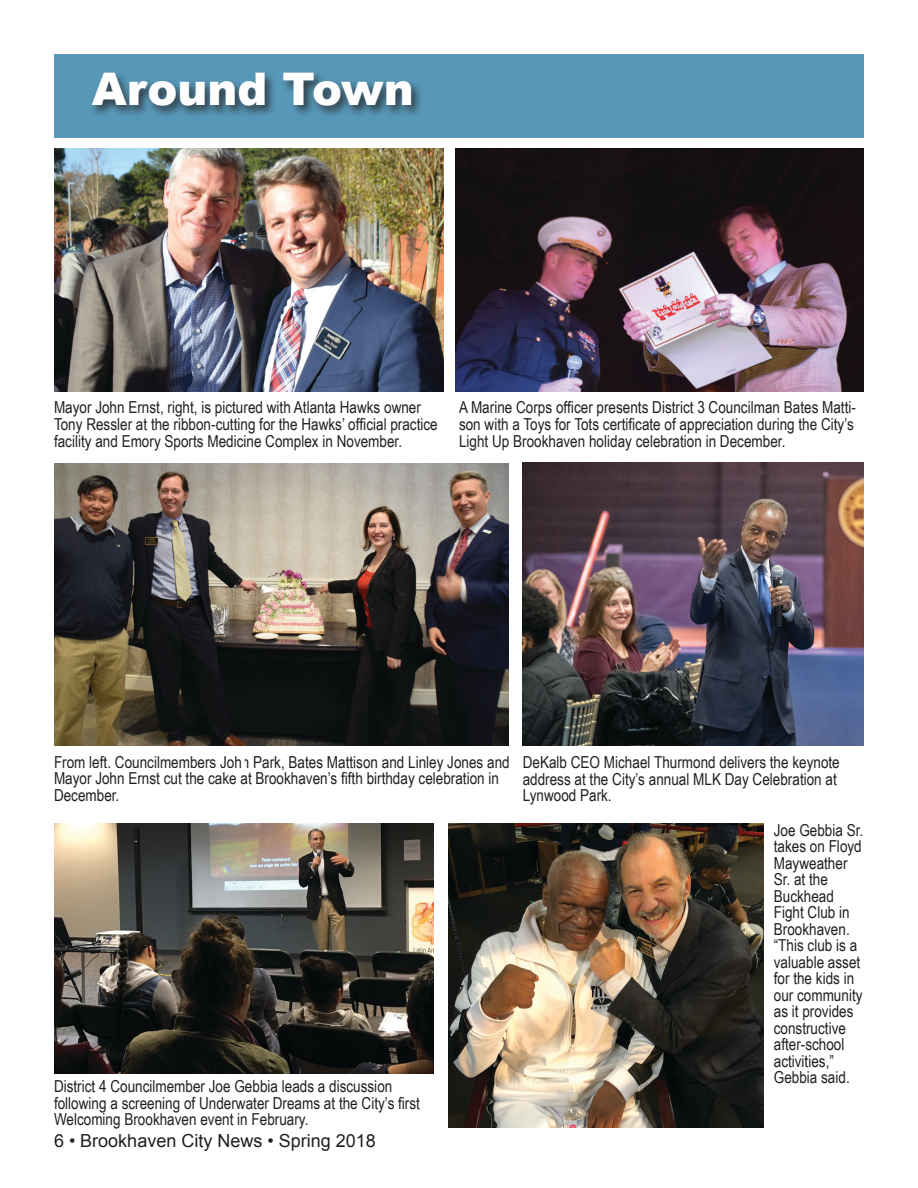
<style>
.page{position:relative;width:918px;height:1188px;background:#fff}
.page>*{position:absolute;margin:0;border:0;box-sizing:border-box;transform-origin:0 0}
.t1{font:900 45px "Arial";color:#fff}
.t2{font:18px "Arial";color:#231f20}
.t3{font:16.5px/16.5px "Arial Narrow";color:#231f20}
</style>
<div class="page">
<div style="left:54px;top:54px;width:810px;height:83px;background:#5797b7"></div>
<div style="left:89px;top:70px;width:335px;height:49px;background:#231f20;opacity:.75"></div>
<img style="left:54px;top:148px;width:389px;height:244px">
<img style="left:54px;top:824px;width:379px;height:250px">
<img style="left:456px;top:148px;width:408px;height:244px">
<img style="left:54px;top:463px;width:455px;height:282px">
<img style="left:523px;top:463px;width:341px;height:282px">
<img style="left:448px;top:824px;width:316px;height:304px">
<p class="t1" style="left:92px;top:56px;width:323px">Around Town</p>
<p class="t3" style="left:54px;top:398px;width:385px;line-height:17.2px">Mayor John Ernst, right, is pictured with Atlanta Hawks owner<br>Tony Ressler at the ribbon-cutting for the Hawks’ official practice facility and Emory Sports Medicine Complex in November.</p>
<p class="t3" style="left:459px;top:398px;width:399px;line-height:17.2px">A Marine Corps officer presents District 3 Councilman Bates Matti&shy;son with a Toys for Tots certificate of appreciation during the City’s<br>Light Up Brookhaven holiday celebration in December.</p>
<p class="t3" style="left:54px;top:753px;width:457px">From left, Councilmembers John Park, Bates Mattison and Linley Jones and<br>Mayor John Ernst cut the cake at Brookhaven’s fifth birthday celebration in<br>December.</p>
<p class="t3" style="left:54px;top:1077px;width:367px">District 4 Councilmember Joe Gebbia leads a discussion following a screening of Underwater Dreams at the City’s first<br>Welcoming Brookhaven event in February.</p>
<p class="t2" style="left:54px;top:1129px;width:323px">6 • Brookhaven City News • Spring 2018</p>
<p class="t3" style="left:523px;top:753px;width:319px">DeKalb CEO Michael Thurmond delivers the keynote address at the City’s annual MLK Day Celebration at<br>Lynwood Park.</p>
<p class="t3" style="left:774px;top:821px;width:91px">Joe Gebbia Sr. takes on Floyd</p>
<p class="t3" style="left:774px;top:854px;width:90px">Mayweather<br>Sr. at the<br>Buckhead<br>Fight Club in<br>Brookhaven. “This club is a valuable asset for the kids in our community as it provides constructive after-school activities,”<br>Gebbia said.</p>
</div>
